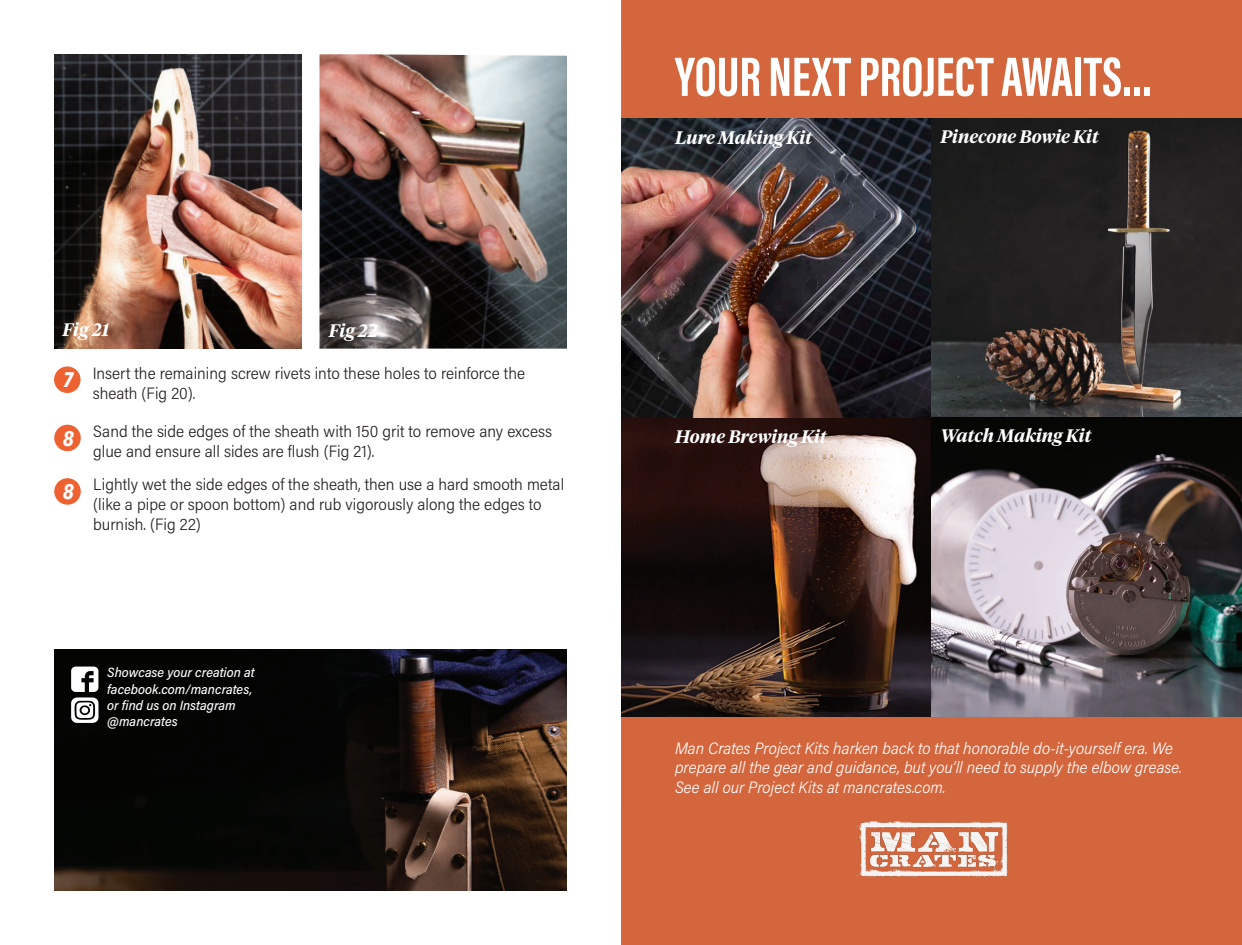
<style>
.page{position:relative;width:1242px;height:945px;background:#fff}
.page>*{position:absolute;margin:0;border:0;box-sizing:border-box;transform-origin:0 0}
.t1{font:700 57px "Acumin Pro Extra Cond";color:#fff}
.t2{font:italic 700 21px "Avenir Next Condensed";color:#fff}
.t3{font:italic 600 18px "Tiempos Headline";color:#fff}
.t4{font:300 16.5px/19.8px "Acumin Pro Semi Cond";color:#231f20}
.t5{font:italic 300 16.5px/19.8px "Acumin Pro Semi Cond";color:#fff}
.t6{font:italic 500 13.5px "Acumin Pro Semi Cond";color:#fff}
</style>
<div class="page">
<img style="left:54px;top:54px;width:248px;height:295px">
<img style="left:54px;top:650px;width:513px;height:241px">
<div style="left:54px;top:366px;width:27px;height:27px;background:#ee6130;border-radius:50%"></div>
<svg style="left:71px;top:667px;width:28px;height:56px"></svg>
<div style="left:621px;top:0;width:621px;height:945px;background:#d4663d"></div>
<img style="left:932px;top:119px;width:310px;height:299px">
<img style="left:621px;top:119px;width:311px;height:598px">
<img style="left:932px;top:418px;width:310px;height:299px">
<img style="left:857px;top:821px;width:151px;height:56px">
<img style="left:320px;top:54px;width:247px;height:295px">
<div style="left:54px;top:425px;width:27px;height:26px;background:#ee6130;border-radius:50%"></div>
<div style="left:54px;top:478px;width:27px;height:27px;background:#ee6130;border-radius:50%"></div>
<p class="t3" style="left:62px;top:317px;width:48px">Fig 21</p>
<p class="t2" style="left:63px;top:367px;width:12px">7</p>
<p class="t4" style="left:93px;top:363px;width:434px">Insert the remaining screw rivets into these holes to reinforce the sheath (Fig 20).</p>
<p class="t3" style="left:329px;top:318px;width:50px">Fig 22</p>
<p class="t2" style="left:63px;top:425px;width:12px">8</p>
<p class="t4" style="left:93px;top:421px;width:460px">Sand the side edges of the sheath with 150 grit to remove any excess glue and ensure all sides are flush (Fig 21).</p>
<p class="t2" style="left:63px;top:479px;width:12px">8</p>
<p class="t4" style="left:93px;top:474px;width:473px">Lightly wet the side edges of the sheath, then use a hard smooth metal (like a pipe or spoon bottom) and rub vigorously along the edges to burnish. (Fig 22)</p>
<p class="t6" style="left:107px;top:663px;width:149px">Showcase your creation at</p>
<p class="t6" style="left:107px;top:679px;width:147px">facebook.com/mancrates,</p>
<p class="t6" style="left:107px;top:696px;width:130px">or find us on Instagram</p>
<p class="t6" style="left:107px;top:712px;width:72px">@mancrates</p>
<p class="t1" style="left:675px;top:42px;width:478px">YOUR NEXT PROJECT AWAITS...</p>
<p class="t3" style="left:675px;top:125px;width:139px">Lure Making Kit</p>
<p class="t3" style="left:940px;top:124px;width:160px">Pinecone Bowie Kit</p>
<p class="t3" style="left:675px;top:424px;width:153px">Home Brewing Kit</p>
<p class="t3" style="left:940px;top:423px;width:153px">Watch Making Kit</p>
<p class="t5" style="left:675px;top:737px;width:508px">Man Crates Project Kits harken back to that honorable do-it-yourself era. We prepare all the gear and guidance, but you’ll need to supply the elbow grease.<br>See all our Project Kits at mancrates.com.</p>
</div>
